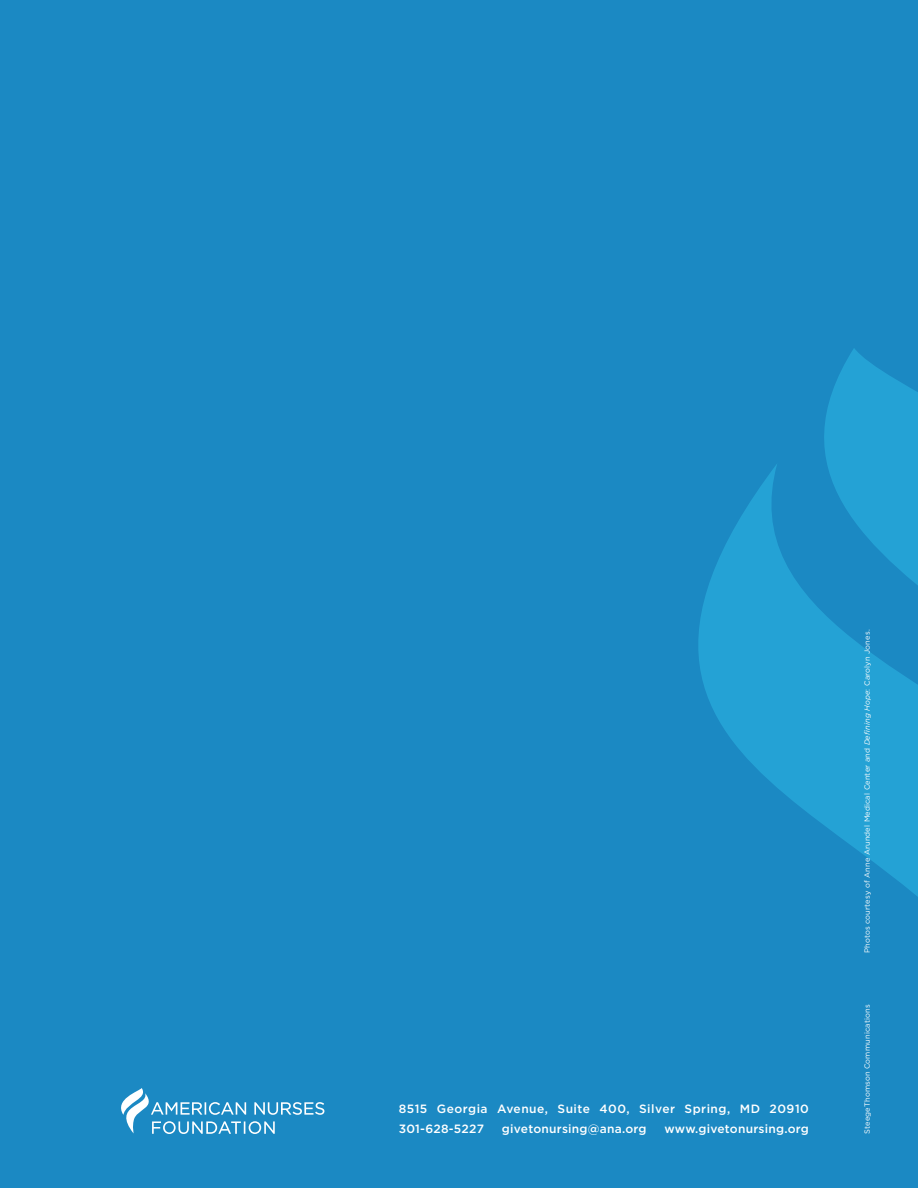
<style>
.page{position:relative;width:918px;height:1188px;background:#1b89c3}
.page>*{position:absolute;margin:0;border:0;box-sizing:border-box;transform-origin:0 0}
.CONTACT_INFO{font:500 12px "Gotham";letter-spacing:.02em;color:#fff}
.CONTACT_INFO-2{font:500 12px "Gotham";letter-spacing:.04em;color:#fff}
.STC{font:7.5px "Gotham";letter-spacing:.02em;color:#fff}
.s1{font-style:italic}
</style>
<div class="page">
<svg style="left:698px;top:348px;width:219px;height:548px;fill:#24a2d5"></svg>
<svg style="left:121px;top:1088px;width:203px;height:46px"></svg>
<p class="CONTACT_INFO-2" style="left:399px;top:1101px;width:412px">8515 Georgia Avenue, Suite 400, Silver Spring, MD 20910</p>
<p class="CONTACT_INFO" style="left:399px;top:1120px;width:87px">301-628-5227</p>
<p class="CONTACT_INFO" style="left:502px;top:1120px;width:146px">givetonursing@ana.org</p>
<p class="CONTACT_INFO" style="left:665px;top:1120px;width:146px">www.givetonursing.org</p>
<p class="STC" style="left:863px;top:953px;width:325px;rotate:-90deg">Photos courtesy of Anne Arundel Medical Center and <span class="s1">Defining Hope</span>: Carolyn Jones.</p>
<p class="STC" style="left:863px;top:1134px;width:131px;rotate:-90deg">SteegeThomson Communications</p>
</div>
